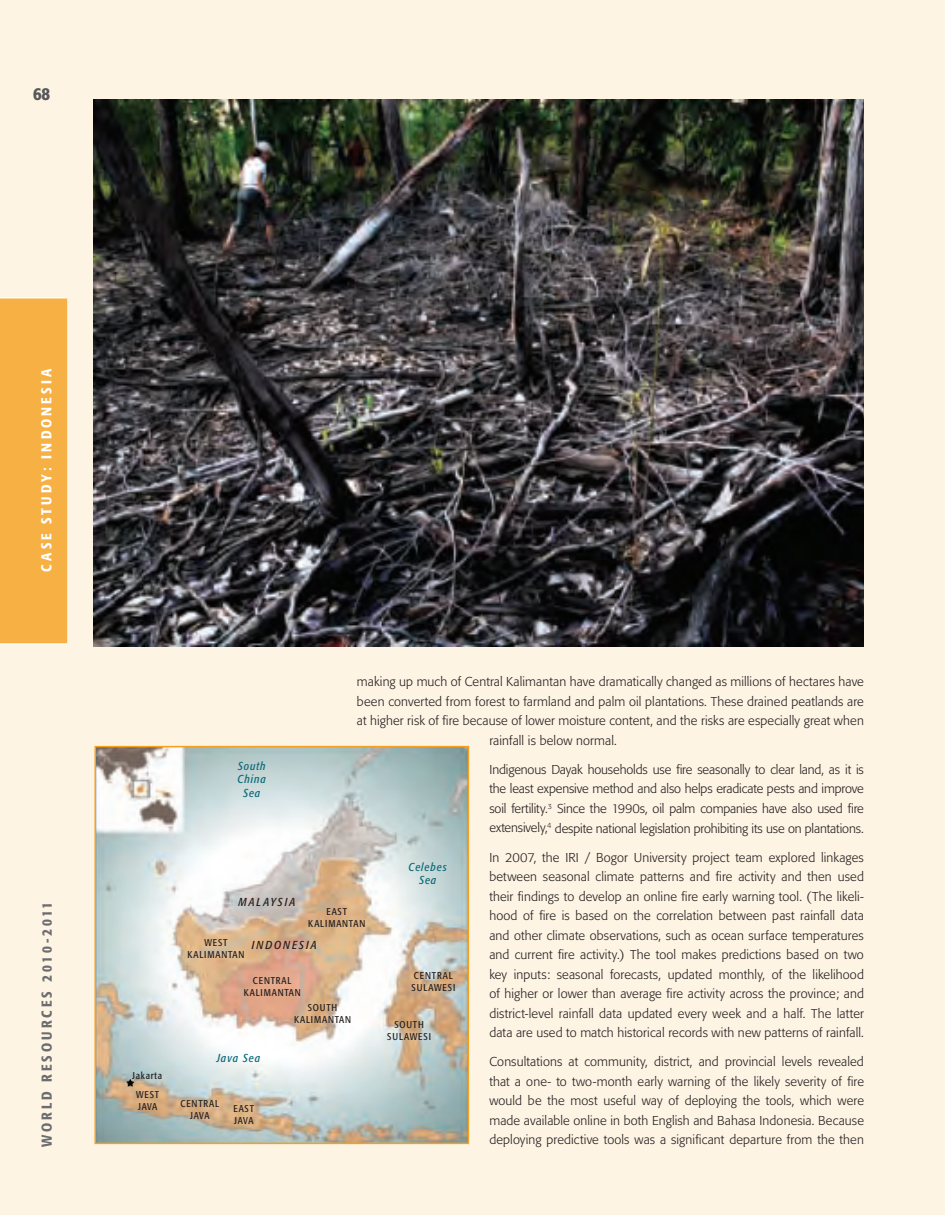
<style>
.page{position:relative;width:945px;height:1215px;background:#fff}
.page>*{position:absolute;margin:0;border:0;box-sizing:border-box;transform-origin:0 0}
.t1{font:500 condensed 18px "Formata";color:#57585a}
.t2{font:500 condensed 14.25px "Formata";letter-spacing:.21em;color:#6c6d70}
.t3{font:500 condensed 14.25px "Formata";letter-spacing:.22em;color:#fff}
.t4{font:300 12.75px/19.5px "Formata";letter-spacing:.01em;color:#231f20;text-align:justify}
.t5{font:italic condensed 11.4px/13.8px "Formata";letter-spacing:.08em;color:#0d6b7a;text-align:center}
.t6{font:italic condensed 11.4px "Formata";letter-spacing:.17em;color:#231f20}
.t7{font:condensed 9.75px/11.7px "Formata";letter-spacing:.08em;color:#231f20;text-align:center}
.t8{font:condensed 9.75px/11.7px "Formata";letter-spacing:.1em;color:#231f20}
</style>
<div class="page">
<div style="left:932px;top:0;width:13px;height:1215px;background:#fef4e4"></div>
<div style="left:0;top:0;width:932px;height:1215px;background:#fef4e4"></div>
<img style="left:97px;top:749px;width:369px;height:392px">
<svg style="left:126px;top:1079px;width:8px;height:8px"></svg>
<div style="left:94px;top:746px;width:375px;height:398px;border:2px solid #f6a01b"></div>
<img style="left:94px;top:100px;width:770px;height:547px">
<div style="left:0;top:297px;width:68px;height:348px;background:#f7b043"></div>
<h1 class="t1" style="left:33px;top:82px;width:19px">68</h1>
<p class="t3" style="left:38px;top:572px;width:204px;rotate:-90deg">c ase study: indonesia</p>
<p class="t2" style="left:38px;top:1147px;width:247px;rotate:-90deg">World Resourc es 2010-2011</p>
<p class="t7" style="left:132px;top:1070px;width:32px">Jakarta</p>
<p class="t7" style="left:136px;top:1089px;width:24px;text-align:left">WEST<br>JAVA</p>
<p class="t4" style="left:357px;top:672px;width:509px">making up much of Central Kalimantan have dramatically changed as millions of hectares have</p>
<p class="t4" style="left:357px;top:692px;width:508px">been converted from forest to farmland and palm oil plantations. These drained peatlands are</p>
<p class="t4" style="left:357px;top:711px;width:508px">at higher risk of fire because of lower moisture content, and the risks are especially great when</p>
<p class="t4" style="left:489px;top:731px;width:129px">rainfall is below normal.</p>
<p class="t4" style="left:489px;top:760px;width:376px">Indigenous Dayak households use fire seasonally to clear land, as it is the least expensive method and also helps eradicate pests and improve soil fertility.<sup>3</sup> Since the 1990s, oil palm companies have also used fire extensively,<sup>4</sup> despite national legislation prohibiting its use on plantations.</p>
<p class="t4" style="left:489px;top:848px;width:376px">In 2007, the IRI / Bogor University project team explored linkages between seasonal climate patterns and fire activity and then used their findings to develop an online fire early warning tool. (The likeli&shy;hood of fire is based on the correlation between past rainfall data and other climate observations, such as ocean surface temperatures and current fire activity.) The tool makes predictions based on two key inputs: seasonal forecasts, updated monthly, of the likelihood of higher or lower than average fire activity across the province; and district-level rainfall data updated every week and a half. The latter data are used to match historical records with new patterns of rainfall.</p>
<p class="t4" style="left:489px;top:1052px;width:376px">Consultations at community, district, and provincial levels revealed that a one- to two-month early warning of the likely severity of fire would be the most useful way of deploying the tools, which were made available online in both English and Bahasa Indonesia. Because deploying predictive tools was a significant departure from the then</p>
<p class="t5" style="left:238px;top:759px;width:30px">South<br>China<br>Sea</p>
<p class="t5" style="left:409px;top:860px;width:40px">Celebes<br>Sea</p>
<p class="t6" style="left:238px;top:896px;width:58px">MALAYSIA</p>
<p class="t7" style="left:308px;top:906px;width:58px">EAST<br>KALIMANTAN</p>
<p class="t7" style="left:187px;top:937px;width:58px">WEST<br>KALIMANTAN</p>
<p class="t6" style="left:252px;top:938px;width:66px">INDONESIA</p>
<p class="t8" style="left:411px;top:970px;width:45px">CENTRAL<br>SULAWESI</p>
<p class="t7" style="left:244px;top:975px;width:58px">CENTRAL<br>KALIMANTAN</p>
<p class="t7" style="left:294px;top:1002px;width:58px">SOUTH<br>KALIMANTAN</p>
<p class="t7" style="left:387px;top:1019px;width:45px">SOUTH<br>SULAWESI</p>
<p class="t5" style="left:217px;top:1051px;width:45px">Java Sea</p>
<p class="t7" style="left:180px;top:1098px;width:40px">CENTRAL<br>JAVA</p>
<p class="t7" style="left:234px;top:1103px;width:22px;text-align:left">EAST<br>JAVA</p>
</div>
